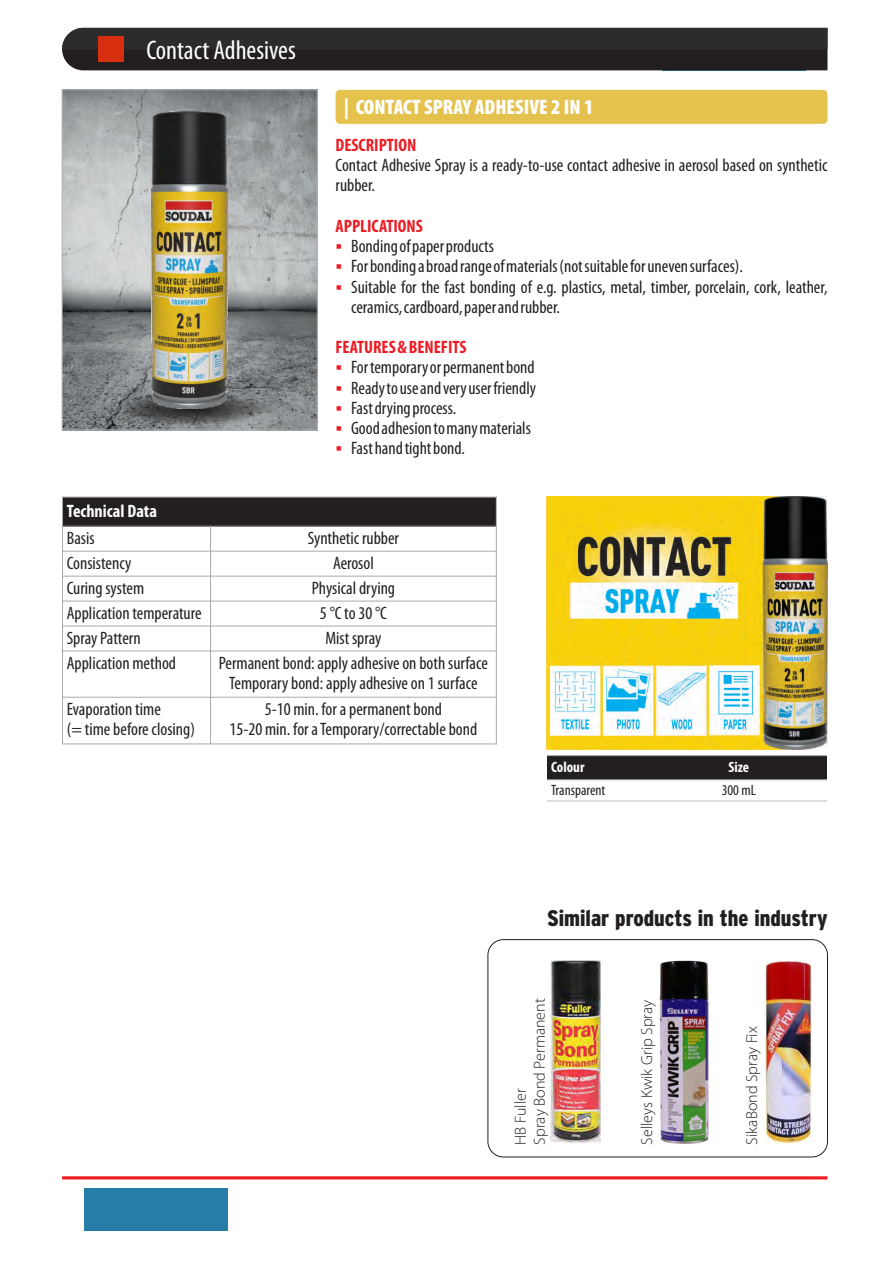
<style>
.page{position:relative;width:893px;height:1263px;background:#fff}
.page>*{position:absolute;margin:0;border:0;box-sizing:border-box;transform-origin:0 0}
.t1{font:condensed 27px "Myriad Pro";color:#fff}
.t2{font:900 condensed 22.5px "Interstate";color:#231f20}
.t3{font:900 condensed 21px "Myriad Pro";color:#fff}
.t4{font:condensed 18px/20.2px "Myriad Pro";color:#231f20}
.t5{font:700 condensed 18px "Myriad Pro";color:#ed1c24}
.t6{font:700 condensed 18px "Myriad Pro";color:#fff}
.t7{font:300 15.9px/18.9px "Myriad Pro";color:#231f20}
.t8{font:condensed 15px "Myriad Pro";color:#231f20}
.t9{font:700 condensed 15px "Myriad Pro";color:#fff}
.s1{color:#ed1c24}
</style>
<div class="page">
<svg style="left:62px;top:28px;width:765px;height:42px;background:#282627"></svg>
<div style="left:98px;top:36px;width:26px;height:26px;background:#d62e0f"></div>
<hr style="left:62px;top:1176px;width:765px;height:3px;background:#ed1d24">
<div style="left:63px;top:497px;width:433px;height:29px;background:#231f20"></div>
<hr style="left:62px;top:497px;width:1px;height:247px;background:#a7a9ac">
<hr style="left:210px;top:526px;width:1px;height:218px;background:#a7a9ac">
<hr style="left:496px;top:497px;width:1px;height:247px;background:#a7a9ac">
<hr style="left:62px;top:743px;width:435px;height:1px;background:#a7a9ac">
<hr style="left:62px;top:697px;width:435px;height:1px;background:#a7a9ac">
<hr style="left:62px;top:650px;width:435px;height:1px;background:#a7a9ac">
<hr style="left:62px;top:626px;width:435px;height:1px;background:#a7a9ac">
<hr style="left:62px;top:601px;width:435px;height:1px;background:#a7a9ac">
<hr style="left:62px;top:576px;width:435px;height:1px;background:#a7a9ac">
<hr style="left:62px;top:551px;width:435px;height:1px;background:#a7a9ac">
<hr style="left:62px;top:526px;width:435px;height:1px;background:#a7a9ac">
<hr style="left:62px;top:497px;width:435px;height:1px;background:#a7a9ac">
<div style="left:487px;top:939px;width:341px;height:218px;border:1px solid #231f20;border-radius:15px"></div>
<div style="left:84px;top:1189px;width:144px;height:42px;background:#267da7"></div>
<img style="left:64px;top:91px;width:252px;height:337px">
<div style="left:62px;top:89px;width:256px;height:341px;border:1px solid #b2b4b6"></div>
<div style="left:336px;top:90px;width:491px;height:34px;background:#e4c24d;border-radius:4px"></div>
<svg style="left:118px;top:391px;width:149px;height:34px;background:#5a5b5d"></svg>
<div style="left:547px;top:756px;width:141px;height:24px;background:#231f20"></div>
<div style="left:688px;top:756px;width:27px;height:24px;background:#231f20"></div>
<div style="left:715px;top:756px;width:47px;height:24px;background:#231f20"></div>
<div style="left:762px;top:756px;width:65px;height:24px;background:#231f20"></div>
<hr style="left:547px;top:801px;width:280px;height:1px;background:#bbbdc0">
<hr style="left:547px;top:779px;width:280px;height:1px;background:#bbbdc0">
<hr style="left:547px;top:755px;width:280px;height:1px;background:#bbbdc0">
<img style="left:151px;top:111px;width:77px;height:298px">
<img style="left:551px;top:960px;width:49px;height:184px">
<img style="left:658px;top:960px;width:51px;height:184px">
<img style="left:765px;top:960px;width:46px;height:184px">
<img style="left:547px;top:497px;width:280px;height:252px">
<h1 class="t1" style="left:146px;top:39px;width:151px">Contact Adhesives</h1>
<p class="t3" style="left:344px;top:98px;width:251px">| CONTACT SPRAY ADHESIVE 2 IN 1</p>
<p class="t5" style="left:336px;top:138px;width:82px">DESCRIPTION</p>
<p class="t4" style="left:336px;top:157px;width:493px">Contact Adhesive Spray is a ready-to-use contact adhesive in aerosol based on synthetic rubber.</p>
<p class="t5" style="left:336px;top:218px;width:89px">APPLICATIONS</p>
<p class="t4" style="left:336px;top:238px;width:160px"><span class="s1">▪</span> Bonding of paper products</p>
<p class="t4" style="left:336px;top:258px;width:409px"><span class="s1">▪</span> For bonding a broad range of materials (not suitable for uneven surfaces).</p>
<p class="t4" style="left:351px;top:278px;width:478px;text-indent:-16px"><span class="s1">▪</span> Suitable for the fast bonding of e.g. plastics, metal, timber, porcelain, cork, leather, ceramics, cardboard, paper and rubber.</p>
<p class="t5" style="left:336px;top:340px;width:133px">FEATURES &amp; BENEFITS</p>
<p class="t4" style="left:336px;top:359px;width:201px"><span class="s1">▪</span> For temporary or permanent bond</p>
<p class="t4" style="left:336px;top:379px;width:202px"><span class="s1">▪</span> Ready to use and very user friendly</p>
<p class="t4" style="left:336px;top:399px;width:122px"><span class="s1">▪</span> Fast drying process.</p>
<p class="t4" style="left:336px;top:419px;width:197px"><span class="s1">▪</span> Good adhesion to many materials</p>
<p class="t4" style="left:336px;top:440px;width:131px"><span class="s1">▪</span> Fast hand tight bond.</p>
<p class="t6" style="left:67px;top:504px;width:92px">Technical Data</p>
<p class="t4" style="left:67px;top:530px;width:29px">Basis</p>
<p class="t4" style="left:308px;top:530px;width:93px">Synthetic rubber</p>
<p class="t4" style="left:67px;top:555px;width:66px">Consistency</p>
<p class="t4" style="left:333px;top:555px;width:42px">Aerosol</p>
<p class="t4" style="left:67px;top:579px;width:79px">Curing system</p>
<p class="t4" style="left:312px;top:579px;width:85px">Physical drying</p>
<p class="t4" style="left:67px;top:604px;width:136px">Application temperature</p>
<p class="t4" style="left:320px;top:604px;width:68px">5 °C to 30 °C</p>
<p class="t4" style="left:67px;top:629px;width:75px">Spray Pattern</p>
<p class="t4" style="left:325px;top:629px;width:58px">Mist spray</p>
<p class="t4" style="left:67px;top:654px;width:111px">Application method</p>
<p class="t4" style="left:219px;top:654px;width:271px;text-align:center">Permanent bond: apply adhesive on both surface<br>Temporary bond: apply adhesive on 1 surface</p>
<p class="t4" style="left:67px;top:700px;width:130px">Evaporation time<br>(= time before closing)</p>
<p class="t4" style="left:230px;top:700px;width:249px;text-align:center">5-10 min. for a permanent bond<br>15-20 min. for a Temporary/correctable bond</p>
<p class="t9" style="left:551px;top:761px;width:35px">Colour</p>
<p class="t9" style="left:728px;top:761px;width:22px">Size</p>
<p class="t8" style="left:551px;top:784px;width:56px">Transparent</p>
<p class="t8" style="left:722px;top:784px;width:36px">300 mL</p>
<p class="t2" style="left:547px;top:910px;width:282px">Similar products in the industry</p>
<p class="t7" style="left:512px;top:1144px;width:148px;rotate:-90deg">HB Fuller<br>Spray Bond Permanent</p>
<p class="t7" style="left:639px;top:1144px;width:146px;rotate:-90deg">Selleys Kwik Grip Spray</p>
<p class="t7" style="left:744px;top:1144px;width:120px;rotate:-90deg">SikaBond Spray Fix</p>
</div>
